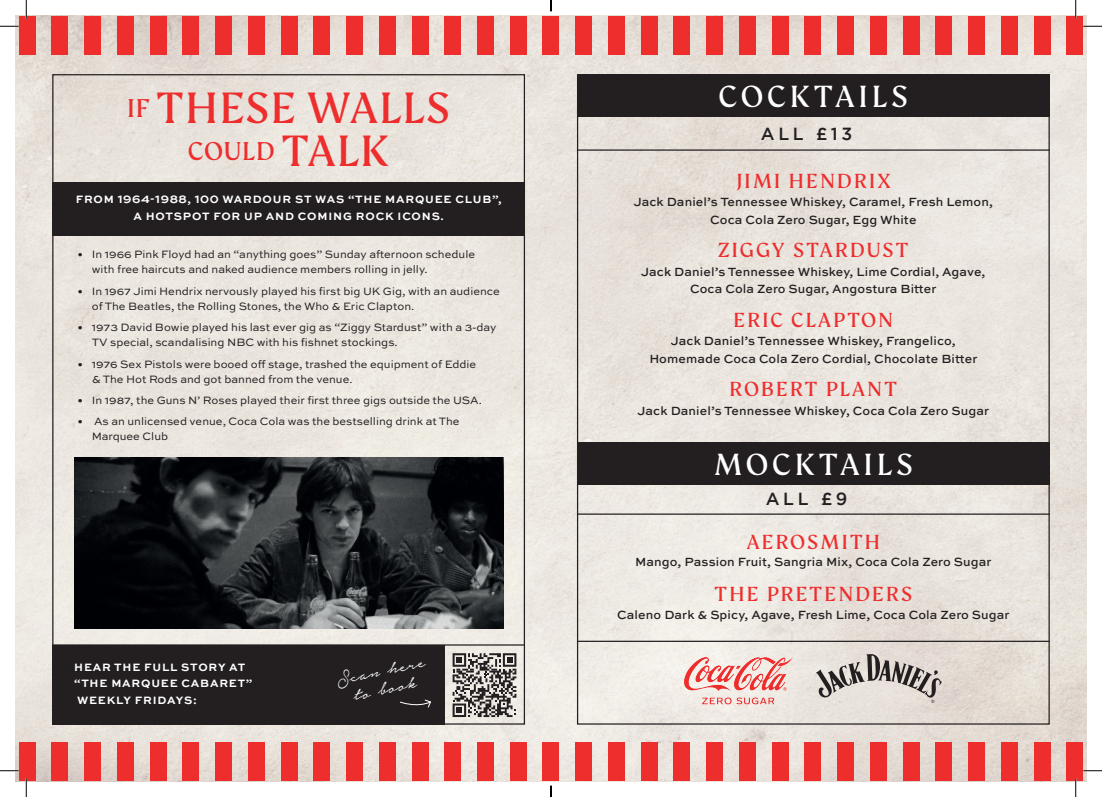
<style>
.page{position:relative;width:1102px;height:797px;background:#fff}
.page>*{position:absolute;margin:0;border:0;box-sizing:border-box;transform-origin:0 0}
.t1{font:48.38px "FS Kim Trial";letter-spacing:.01em;color:#ee2d2d}
.t2{font:33.75px "FS Kim Trial";letter-spacing:.1em;color:#fff}
.t3{font:28.38px "FS Kim Trial";letter-spacing:.01em;color:#ee2d2d}
.t4{font:25px/18.8px "Notera Personal Use Only";color:#fff;text-align:center}
.t5{font:22.5px "FS Kim Trial";letter-spacing:.075em;color:#ee2d2d}
.t6{font:500 17.5px "Gotham";letter-spacing:.215em;color:#231f20}
.t7{font:500 12.5px/17.5px "Sweet Sans Pro";letter-spacing:.01em;color:#231f20;text-align:center}
.t8{font:11.25px/15px "Sweet Sans Pro";color:#231f20}
.t9{font:700 11.25px/16.2px "Sweet Sans Pro";letter-spacing:.07em;color:#fff;text-align:center}
.s1{font-size:28.38px}
.s2{font-size:48.38px}
</style>
<div class="page">
<img style="left:16px;top:16px;width:1070px;height:765px">
<div style="left:19px;top:16px;width:16px;height:38px;background:#ee2d2d"></div>
<div style="left:215px;top:16px;width:17px;height:38px;background:#ee2d2d"></div>
<div style="left:412px;top:16px;width:16px;height:38px;background:#ee2d2d"></div>
<div style="left:117px;top:16px;width:17px;height:38px;background:#ee2d2d"></div>
<div style="left:313px;top:16px;width:17px;height:38px;background:#ee2d2d"></div>
<div style="left:510px;top:16px;width:16px;height:38px;background:#ee2d2d"></div>
<div style="left:52px;top:16px;width:16px;height:38px;background:#ee2d2d"></div>
<div style="left:248px;top:16px;width:16px;height:38px;background:#ee2d2d"></div>
<div style="left:444px;top:16px;width:17px;height:38px;background:#ee2d2d"></div>
<div style="left:150px;top:16px;width:16px;height:38px;background:#ee2d2d"></div>
<div style="left:346px;top:16px;width:17px;height:38px;background:#ee2d2d"></div>
<div style="left:183px;top:16px;width:16px;height:38px;background:#ee2d2d"></div>
<div style="left:379px;top:16px;width:16px;height:38px;background:#ee2d2d"></div>
<div style="left:84px;top:16px;width:17px;height:38px;background:#ee2d2d"></div>
<div style="left:281px;top:16px;width:16px;height:38px;background:#ee2d2d"></div>
<div style="left:477px;top:16px;width:16px;height:38px;background:#ee2d2d"></div>
<div style="left:542px;top:16px;width:17px;height:38px;background:#ee2d2d"></div>
<div style="left:608px;top:16px;width:16px;height:38px;background:#ee2d2d"></div>
<div style="left:804px;top:16px;width:17px;height:38px;background:#ee2d2d"></div>
<div style="left:1000px;top:16px;width:17px;height:38px;background:#ee2d2d"></div>
<div style="left:706px;top:16px;width:16px;height:38px;background:#ee2d2d"></div>
<div style="left:902px;top:16px;width:17px;height:38px;background:#ee2d2d"></div>
<div style="left:641px;top:16px;width:16px;height:38px;background:#ee2d2d"></div>
<div style="left:837px;top:16px;width:16px;height:38px;background:#ee2d2d"></div>
<div style="left:1033px;top:16px;width:17px;height:38px;background:#ee2d2d"></div>
<div style="left:739px;top:16px;width:16px;height:38px;background:#ee2d2d"></div>
<div style="left:935px;top:16px;width:16px;height:38px;background:#ee2d2d"></div>
<div style="left:575px;top:16px;width:17px;height:38px;background:#ee2d2d"></div>
<div style="left:771px;top:16px;width:17px;height:38px;background:#ee2d2d"></div>
<div style="left:968px;top:16px;width:16px;height:38px;background:#ee2d2d"></div>
<div style="left:673px;top:16px;width:17px;height:38px;background:#ee2d2d"></div>
<div style="left:870px;top:16px;width:16px;height:38px;background:#ee2d2d"></div>
<div style="left:1066px;top:16px;width:16px;height:38px;background:#ee2d2d"></div>
<div style="left:19px;top:742px;width:16px;height:39px;background:#ee2d2d"></div>
<div style="left:215px;top:742px;width:17px;height:39px;background:#ee2d2d"></div>
<div style="left:412px;top:742px;width:16px;height:39px;background:#ee2d2d"></div>
<div style="left:117px;top:742px;width:17px;height:39px;background:#ee2d2d"></div>
<div style="left:313px;top:742px;width:17px;height:39px;background:#ee2d2d"></div>
<div style="left:510px;top:742px;width:16px;height:39px;background:#ee2d2d"></div>
<div style="left:52px;top:742px;width:16px;height:39px;background:#ee2d2d"></div>
<div style="left:248px;top:742px;width:16px;height:39px;background:#ee2d2d"></div>
<div style="left:444px;top:742px;width:17px;height:39px;background:#ee2d2d"></div>
<div style="left:150px;top:742px;width:16px;height:39px;background:#ee2d2d"></div>
<div style="left:346px;top:742px;width:17px;height:39px;background:#ee2d2d"></div>
<div style="left:183px;top:742px;width:16px;height:39px;background:#ee2d2d"></div>
<div style="left:379px;top:742px;width:16px;height:39px;background:#ee2d2d"></div>
<div style="left:84px;top:742px;width:17px;height:39px;background:#ee2d2d"></div>
<div style="left:281px;top:742px;width:16px;height:39px;background:#ee2d2d"></div>
<div style="left:477px;top:742px;width:16px;height:39px;background:#ee2d2d"></div>
<div style="left:542px;top:742px;width:17px;height:39px;background:#ee2d2d"></div>
<div style="left:608px;top:742px;width:16px;height:39px;background:#ee2d2d"></div>
<div style="left:804px;top:742px;width:17px;height:39px;background:#ee2d2d"></div>
<div style="left:1000px;top:742px;width:17px;height:39px;background:#ee2d2d"></div>
<div style="left:706px;top:742px;width:16px;height:39px;background:#ee2d2d"></div>
<div style="left:902px;top:742px;width:17px;height:39px;background:#ee2d2d"></div>
<div style="left:641px;top:742px;width:16px;height:39px;background:#ee2d2d"></div>
<div style="left:837px;top:742px;width:16px;height:39px;background:#ee2d2d"></div>
<div style="left:1033px;top:742px;width:17px;height:39px;background:#ee2d2d"></div>
<div style="left:739px;top:742px;width:16px;height:39px;background:#ee2d2d"></div>
<div style="left:935px;top:742px;width:16px;height:39px;background:#ee2d2d"></div>
<div style="left:575px;top:742px;width:17px;height:39px;background:#ee2d2d"></div>
<div style="left:771px;top:742px;width:17px;height:39px;background:#ee2d2d"></div>
<div style="left:968px;top:742px;width:16px;height:39px;background:#ee2d2d"></div>
<div style="left:673px;top:742px;width:17px;height:39px;background:#ee2d2d"></div>
<div style="left:870px;top:742px;width:16px;height:39px;background:#ee2d2d"></div>
<div style="left:1066px;top:742px;width:16px;height:39px;background:#ee2d2d"></div>
<div style="left:577px;top:74px;width:472px;height:43px;background:#231f20"></div>
<div style="left:52px;top:182px;width:473px;height:53px;background:#231f20"></div>
<div style="left:577px;top:442px;width:472px;height:43px;background:#231f20"></div>
<hr style="left:577px;top:149px;width:472px;height:2px;background:#231f20">
<hr style="left:577px;top:513px;width:472px;height:1px;background:#231f20">
<hr style="left:577px;top:640px;width:472px;height:2px;background:#231f20">
<hr style="left:52px;top:644px;width:473px;height:1px;background:#231f20">
<img style="left:74px;top:458px;width:429px;height:171px">
<div style="left:52px;top:645px;width:392px;height:79px;background:#231f20"></div>
<svg style="left:452px;top:653px;width:64px;height:64px;background:#888481"></svg>
<svg style="left:400px;top:699px;width:31px;height:9px"></svg>
<img style="left:684px;top:657px;width:108px;height:49px">
<svg style="left:815px;top:654px;width:126px;height:49px;background:#bbb4b0"></svg>
<svg style="left:0;top:25px;width:19px;height:2px"></svg>
<svg style="left:1083px;top:25px;width:18px;height:2px"></svg>
<svg style="left:0;top:770px;width:19px;height:1px"></svg>
<svg style="left:1083px;top:770px;width:18px;height:1px"></svg>
<svg style="left:25px;top:0;width:2px;height:19px"></svg>
<svg style="left:25px;top:778px;width:2px;height:19px"></svg>
<svg style="left:1074px;top:0;width:2px;height:19px"></svg>
<svg style="left:1074px;top:778px;width:2px;height:19px"></svg>
<svg style="left:550px;top:785px;width:1px;height:12px"></svg>
<h1 class="t1" style="left:127px;top:89px;width:325px"><span class="s1">IF</span> THESE WALLS</h1>
<h3 class="t3" style="left:188px;top:140px;width:203px">COULD <span class="s2">TALK</span></h3>
<p class="t9" style="left:76px;top:190px;width:427px;line-height:17.5px">FROM 1964-1988, 100 WARDOUR ST WAS “THE MARQUEE CLUB”,<br>A HOTSPOT FOR UP AND COMING ROCK ICONS.</p>
<p class="t8" style="left:92px;top:247px;width:385px;text-indent:-14px">• In 1966 Pink Floyd had an “anything goes” Sunday afternoon schedule with free haircuts and naked audience members rolling in jelly.</p>
<p class="t8" style="left:92px;top:283px;width:409px;text-indent:-14px">• In 1967 Jimi Hendrix nervously played his first big UK Gig, with an audience of The Beatles, the Rolling Stones, the Who &amp; Eric Clapton.</p>
<p class="t8" style="left:92px;top:319px;width:406px;text-indent:-14px">• 1973 David Bowie played his last ever gig as “Ziggy Stardust” with a 3-day<br>TV special, scandalising NBC with his fishnet stockings.</p>
<p class="t8" style="left:92px;top:356px;width:386px;text-indent:-14px">• 1976 Sex Pistols were booed off stage, trashed the equipment of Eddie &amp; The Hot Rods and got banned from the venue.</p>
<p class="t8" style="left:78px;top:392px;width:405px">• In 1987, the Guns N’ Roses played their first three gigs outside the USA.</p>
<p class="t8" style="left:92px;top:413px;width:369px;text-indent:-14px">• As an unlicensed venue, Coca Cola was the bestselling drink at The<br>Marquee Club</p>
<p class="t9" style="left:74px;top:658px;width:180px;text-align:left">HEAR THE FULL STORY AT “THE MARQUEE CABARET”<br>WEEKLY FRIDAYS:</p>
<h3 class="t4" style="left:335px;top:671px;width:91px;rotate:-12deg">Scan here to book</h3>
<h2 class="t2" style="left:718px;top:83px;width:191px">COCKTAILS</h2>
<h3 class="t6" style="left:760px;top:124px;width:93px">ALL £13</h3>
<h3 class="t5" style="left:735px;top:172px;width:157px">JIMI HENDRIX</h3>
<p class="t7" style="left:633px;top:193px;width:361px">Jack Daniel’s Tennessee Whiskey, Caramel, Fresh Lemon,<br>Coca Cola Zero Sugar, Egg White</p>
<h3 class="t5" style="left:717px;top:241px;width:192px">ZIGGY STARDUST</h3>
<p class="t7" style="left:641px;top:262px;width:346px">Jack Daniel’s Tennessee Whiskey, Lime Cordial, Agave,<br>Coca Cola Zero Sugar, Angostura Bitter</p>
<h3 class="t5" style="left:733px;top:311px;width:162px">ERIC CLAPTON</h3>
<p class="t7" style="left:649px;top:331px;width:329px">Jack Daniel’s Tennessee Whiskey, Frangelico,<br>Homemade Coca Cola Zero Cordial, Chocolate Bitter</p>
<h3 class="t5" style="left:729px;top:380px;width:169px">ROBERT PLANT</h3>
<p class="t7" style="left:637px;top:401px;width:353px">Jack Daniel’s Tennessee Whiskey, Coca Cola Zero Sugar</p>
<h2 class="t2" style="left:713px;top:451px;width:201px">MOCKTAILS</h2>
<h3 class="t6" style="left:765px;top:488px;width:83px">ALL £9</h3>
<h3 class="t5" style="left:746px;top:533px;width:135px">AEROSMITH</h3>
<p class="t7" style="left:635px;top:552px;width:358px">Mango, Passion Fruit, Sangria Mix, Coca Cola Zero Sugar</p>
<h3 class="t5" style="left:714px;top:585px;width:200px">THE PRETENDERS</h3>
<p class="t7" style="left:617px;top:605px;width:394px">Caleno Dark &amp; Spicy, Agave, Fresh Lime, Coca Cola Zero Sugar</p>
</div>
